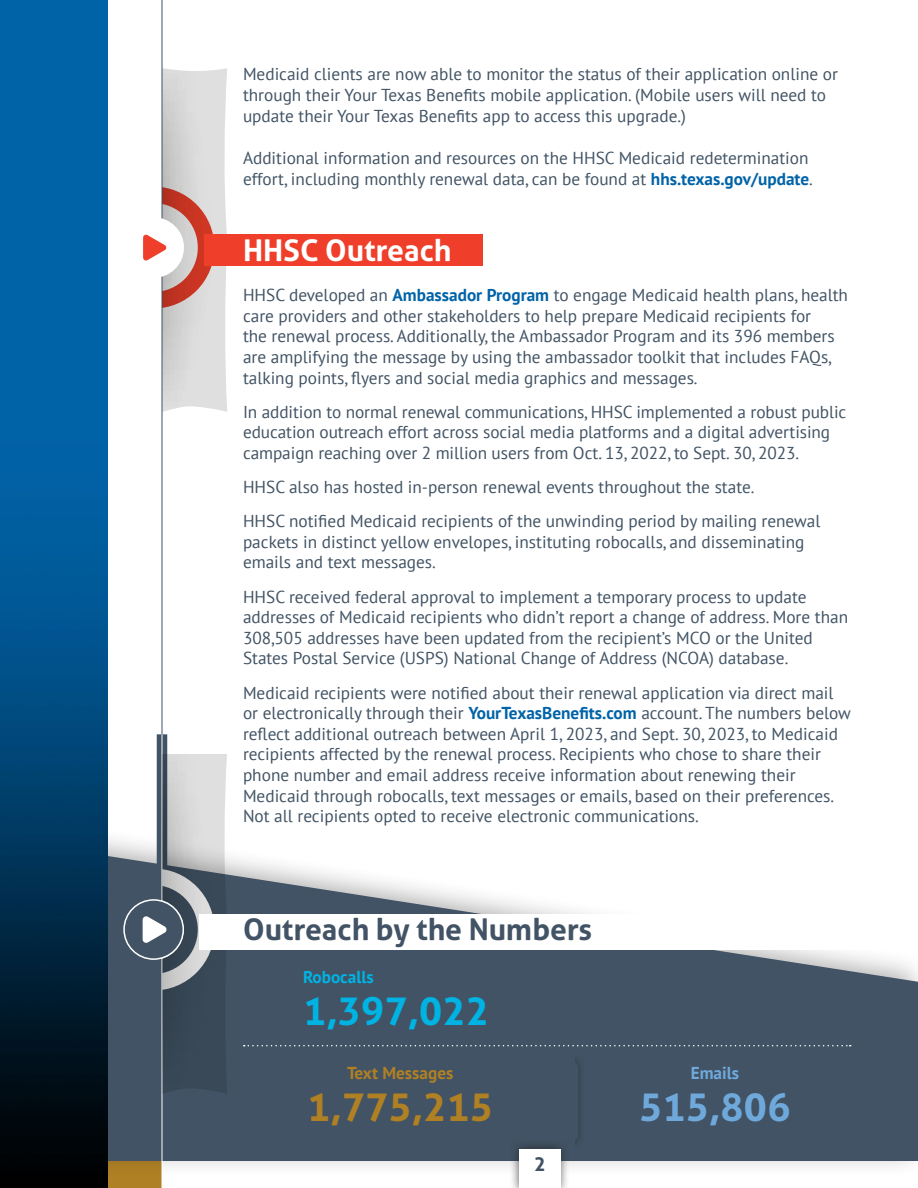
<style>
.page{position:relative;width:918px;height:1188px;background:#fff}
.page>*{position:absolute;margin:0;border:0;box-sizing:border-box;transform-origin:0 0}
.t1{font:700 39px "Aller";color:#00b3e3}
.t2{font:700 39px "Aller";color:#b08024}
.t3{font:700 39px "Aller";color:#6fa9db}
.t4{font:700 30px "Aller";color:#415364}
.t5{font:700 30px "Aller";color:#fff}
.t6{font:700 19.5px "Aller";color:#415364}
.NormalGray{font:17.25px/20.7px "PT Sans";color:#415364}
.NormalWhite{font:700 17.25px "PT Sans";color:#b08024}
.NormalWhite-2{font:700 17.25px "PT Sans";color:#00b3e3}
.NormalWhite-3{font:700 17.25px "PT Sans";color:#6fa9db}
.s1{font-weight:700;color:#0163a8}
</style>
<div class="page">
<div style="left:107px;top:1160px;width:55px;height:28px;background:#b08024"></div>
<div style="left:39px;top:822px;width:879px;height:355px;background:#231f20;opacity:.34"></div>
<svg style="left:107px;top:850px;width:811px;height:311px;fill:#415364"></svg>
<img style="left:0;top:0;width:107px;height:1188px">
<hr style="left:162px;top:0;width:1px;height:1136px;background:#415364">
<div style="left:204px;top:234px;width:279px;height:31px;background:#ef3e29"></div>
<div style="left:559px;top:1046px;width:27px;height:110px;background:#231f20;opacity:.55"></div>
<div style="left:558px;top:1049px;width:17px;height:105px;background:#415364"></div>
<svg style="left:244px;top:1045px;width:607px;height:1px"></svg>
<svg style="left:143px;top:68px;width:84px;height:344px"></svg>
<div style="left:157px;top:734px;width:10px;height:156px;background:#415364"></div>
<hr style="left:162px;top:734px;width:1px;height:167px;background:#fff">
<hr style="left:162px;top:958px;width:1px;height:230px;background:#fff">
<div style="left:510px;top:1139px;width:60px;height:49px;background:#231f20;opacity:.75"></div>
<div style="left:519px;top:1149px;width:42px;height:39px;background:#fff"></div>
<div style="left:200px;top:914px;width:718px;height:35px;background:#fff"></div>
<div style="left:124px;top:900px;width:59px;height:59px;background:#415364;border-radius:50%"></div>
<svg style="left:142px;top:754px;width:85px;height:340px"></svg>
<p class="NormalGray" style="left:243px;top:63px;width:596px">Medicaid clients are now able to monitor the status of their application online or through their Your Texas Benefits mobile application. (Mobile users will need to update their Your Texas Benefits app to access this upgrade.)</p>
<p class="NormalGray" style="left:243px;top:147px;width:572px">Additional information and resources on the HHSC Medicaid redetermination effort, including monthly renewal data, can be found at <span class="s1">hhs.texas.gov/update</span>.</p>
<h2 class="t5" style="left:243px;top:231px;width:210px">HHSC Outreach</h2>
<p class="NormalGray" style="left:243px;top:284px;width:607px">HHSC developed an <span class="s1">Ambassador Program</span> to engage Medicaid health plans, health care providers and other stakeholders to help prepare Medicaid recipients for<br>the renewal process. Additionally, the Ambassador Program and its 396 members are amplifying the message by using the ambassador toolkit that includes FAQs, talking points, flyers and social media graphics and messages.</p>
<p class="NormalGray" style="left:243px;top:401px;width:605px">In addition to normal renewal communications, HHSC implemented a robust public education outreach effort across social media platforms and a digital advertising campaign reaching over 2 million users from Oct. 13, 2022, to Sept. 30, 2023.</p>
<p class="NormalGray" style="left:243px;top:476px;width:513px">HHSC also has hosted in-person renewal events throughout the state.</p>
<p class="NormalGray" style="left:243px;top:510px;width:579px">HHSC notified Medicaid recipients of the unwinding period by mailing renewal packets in distinct yellow envelopes, instituting robocalls, and disseminating emails and text messages.</p>
<p class="NormalGray" style="left:243px;top:586px;width:607px">HHSC received federal approval to implement a temporary process to update addresses of Medicaid recipients who didn’t report a change of address. More than 308,505 addresses have been updated from the recipient’s MCO or the United States Postal Service (USPS) National Change of Address (NCOA) database.</p>
<p class="NormalGray" style="left:243px;top:682px;width:609px">Medicaid recipients were notified about their renewal application via direct mail or electronically through their <span class="s1">YourTexasBenefits.com</span> account. The numbers below reflect additional outreach between April 1, 2023, and Sept. 30, 2023, to Medicaid recipients affected by the renewal process. Recipients who chose to share their phone number and email address receive information about renewing their Medicaid through robocalls, text messages or emails, based on their preferences.<br>Not all recipients opted to receive electronic communications.</p>
<h2 class="t4" style="left:243px;top:911px;width:351px">Outreach by the Numbers</h2>
<p class="NormalWhite-2" style="left:303px;top:965px;width:72px">Robocalls</p>
<p class="t1" style="left:303px;top:986px;width:188px">1,397,022</p>
<p class="NormalWhite" style="left:347px;top:1062px;width:108px">Text Messages</p>
<p class="t2" style="left:307px;top:1082px;width:188px">1,775,215</p>
<p class="t6" style="left:534px;top:1152px;width:13px">2</p>
<p class="NormalWhite-3" style="left:691px;top:1062px;width:50px">Emails</p>
<p class="t3" style="left:639px;top:1082px;width:153px">515,806</p>
</div>
